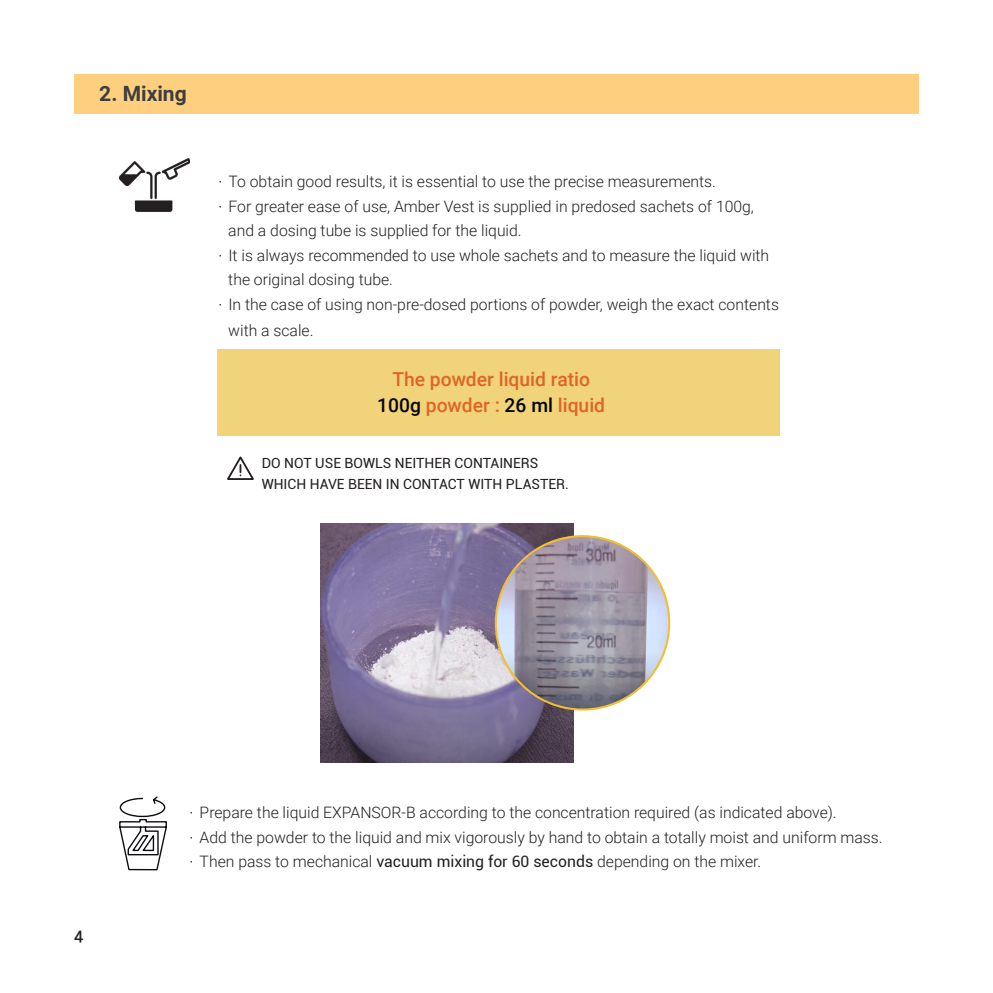
<style>
.page{position:relative;width:993px;height:993px;background:#fff}
.page>*{position:absolute;margin:0;border:0;box-sizing:border-box;transform-origin:0 0}
.t1{font:700 21px "Roboto";color:#3e3e3f}
.t2{font:500 19.25px/26.2px "Roboto";color:#de6526;text-align:center}
.t3{font:300 15.75px/24.5px "Roboto";color:#231f20}
.t4{font:700 15.75px "Ko Pub Dotum";color:#231f20}
.t5{font:14px/21px "Roboto";color:#231f20}
.s1{font-family:"Ko Pub Dotum"}
.s2{color:#090706}
.s3{color:#040503}
.s4{font-weight:400}
</style>
<div class="page">
<div style="left:74px;top:74px;width:844px;height:40px;background:#fdcf7f"></div>
<img style="left:119px;top:159px;width:70px;height:52px">
<div style="left:217px;top:349px;width:562px;height:87px;background:#f1d37a"></div>
<svg style="left:227px;top:456px;width:26px;height:23px"></svg>
<img style="left:320px;top:523px;width:253px;height:239px">
<img style="left:495px;top:536px;width:174px;height:173px;border-radius:87px">
<svg style="left:119px;top:796px;width:48px;height:74px"></svg>
<h1 class="t1" style="left:99px;top:78px;width:89px">2. Mixing</h1>
<p class="t3" style="left:217px;top:169px;width:500px"><span class="s1">·</span> To obtain good results, it is essential to use the precise measurements.</p>
<p class="t3" style="left:217px;top:193px;width:538px"><span class="s1">·</span> For greater ease of use, Amber Vest is supplied in predosed sachets of 100g,</p>
<p class="t3" style="left:228px;top:218px;width:295px">and a dosing tube is supplied for the liquid.</p>
<p class="t3" style="left:217px;top:242px;width:553px"><span class="s1">·</span> It is always recommended to use whole sachets and to measure the liquid with</p>
<p class="t3" style="left:228px;top:267px;width:166px">the original dosing tube.</p>
<p class="t3" style="left:217px;top:291px;width:563px"><span class="s1">·</span> In the case of using non-pre-dosed portions of powder, weigh the exact contents</p>
<p class="t3" style="left:228px;top:318px;width:87px">with a scale.</p>
<p class="t2" style="left:377px;top:365px;width:229px">The powder liquid ratio<br><span class="s2">100g</span> powder : <span class="s3">26 ml</span> liquid</p>
<p class="t5" style="left:261px;top:452px;width:308px">DO NOT USE BOWLS NEITHER CONTAINERS<br>WHICH HAVE BEEN IN CONTACT WITH PLASTER.</p>
<p class="t4" style="left:74px;top:929px;width:10px">4</p>
<p class="t3" style="left:188px;top:799px;width:696px"><span class="s1">·</span> Prepare the liquid EXPANSOR-B according to the concentration required (as indicated above).<br><span class="s1">·</span> Add the powder to the liquid and mix vigorously by hand to obtain a totally moist and uniform mass. <span class="s1">·</span> Then pass to mechanical <span class="s4">vacuum mixing for 60 seconds</span> depending on the mixer.</p>
</div>
